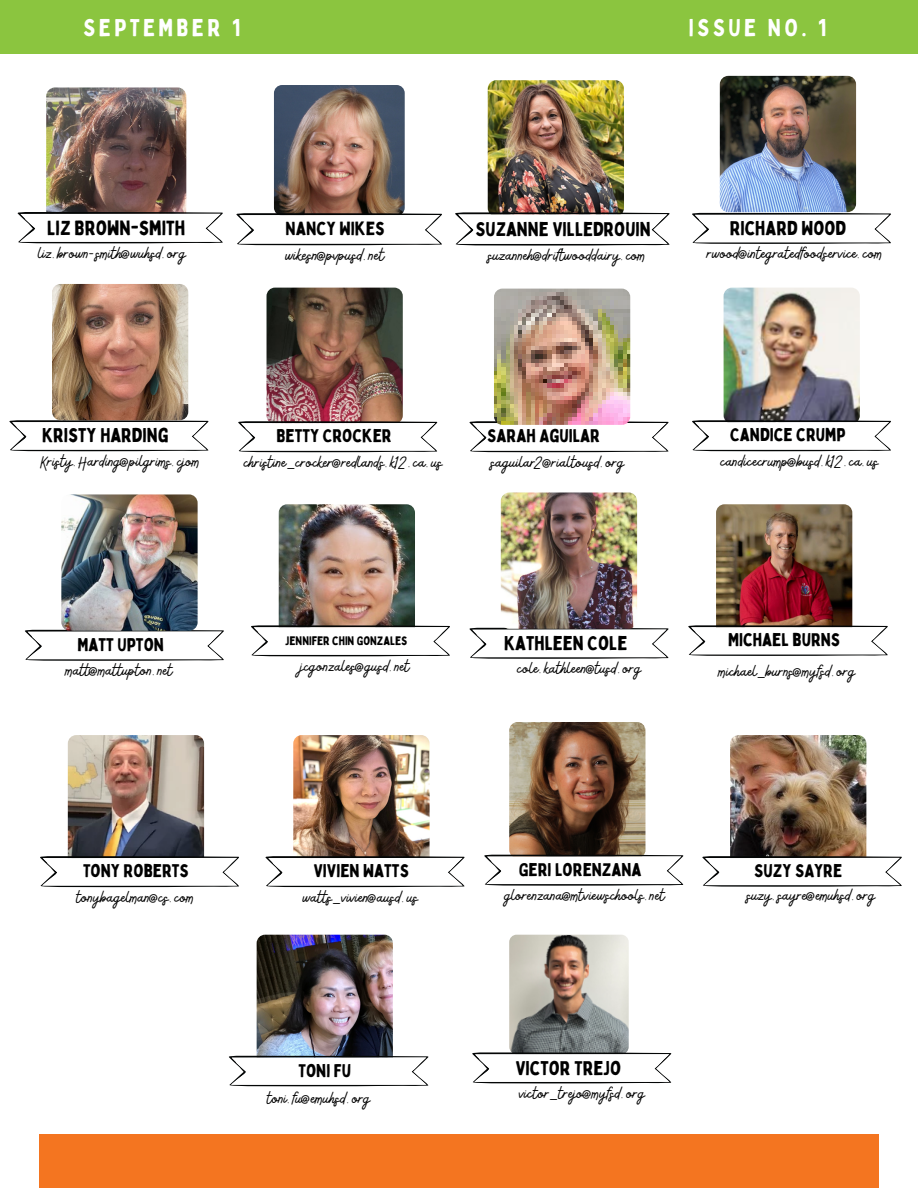
<style>
.page{position:relative;width:918px;height:1188px;background:#fff}
.page>*{position:absolute;margin:0;border:0;box-sizing:border-box;transform-origin:0 0}
.t1{font:24px "Bobby Jones";letter-spacing:.14em;color:#fff}
.t2{font:20.1px "Bobby Jones";color:#000}
.t3{font:19.5px "Bobby Jones";color:#000}
.t4{font:18.6px "Bellaboo";color:#000}
.t5{font:18.6px "Bobby Jones";color:#000}
.t6{font:18px "Bellaboo";color:#000}
.t7{font:18px "Bobby Jones";color:#000}
.t8{font:12px "Bobby Jones";color:#000}
</style>
<div class="page">
<div style="left:39px;top:1134px;width:840px;height:54px;background:#f47520"></div>
<div style="left:0;top:0;width:918px;height:54px;background:#8bc53f"></div>
<img style="left:46px;top:87px;width:140px;height:141px;border-radius:9px">
<svg style="left:17px;top:211px;width:206px;height:33px"></svg>
<img style="left:488px;top:80px;width:136px;height:137px;border-radius:8px">
<svg style="left:455px;top:211px;width:215px;height:35px"></svg>
<svg style="left:692px;top:212px;width:199px;height:32px"></svg>
<svg style="left:9px;top:419px;width:200px;height:33px"></svg>
<img style="left:724px;top:288px;width:136px;height:136px;border-radius:8px">
<svg style="left:692px;top:419px;width:199px;height:33px"></svg>
<img style="left:716px;top:504px;width:136px;height:137px;border-radius:8px">
<svg style="left:688px;top:624px;width:200px;height:32px"></svg>
<img style="left:68px;top:735px;width:136px;height:136px;border-radius:8px">
<svg style="left:40px;top:855px;width:199px;height:33px"></svg>
<img style="left:730px;top:735px;width:136px;height:136px;border-radius:8px">
<svg style="left:702px;top:855px;width:200px;height:32px"></svg>
<img style="left:257px;top:935px;width:136px;height:136px;border-radius:8px">
<svg style="left:229px;top:1055px;width:200px;height:32px"></svg>
<svg style="left:469px;top:627px;width:200px;height:32px"></svg>
<svg style="left:469px;top:420px;width:200px;height:33px"></svg>
<img style="left:267px;top:288px;width:136px;height:136px;border-radius:8px">
<svg style="left:238px;top:420px;width:200px;height:33px"></svg>
<img style="left:279px;top:504px;width:136px;height:137px;border-radius:8px">
<svg style="left:251px;top:624px;width:199px;height:33px"></svg>
<img style="left:293px;top:735px;width:137px;height:136px;border-radius:8px">
<svg style="left:265px;top:855px;width:200px;height:33px"></svg>
<svg style="left:25px;top:629px;width:199px;height:32px"></svg>
<img style="left:274px;top:85px;width:131px;height:131px;border-radius:8px">
<svg style="left:236px;top:212px;width:206px;height:34px"></svg>
<img style="left:501px;top:493px;width:136px;height:136px;border-radius:8px">
<img style="left:509px;top:935px;width:120px;height:119px;border-radius:7px">
<svg style="left:472px;top:1051px;width:200px;height:33px"></svg>
<img style="left:61px;top:494px;width:137px;height:137px;border-radius:8px">
<img style="left:509px;top:722px;width:136px;height:136px;border-radius:8px">
<svg style="left:484px;top:854px;width:200px;height:32px"></svg>
<img style="left:52px;top:284px;width:136px;height:136px;border-radius:8px">
<img style="left:720px;top:76px;width:136px;height:136px;border-radius:8px">
<img style="left:494px;top:289px;width:136px;height:136px;border-radius:8px">
<h1 class="t1" style="left:83px;top:13px;width:158px">SEPTEMBER 1</h1>
<h1 class="t1" style="left:689px;top:13px;width:139px">ISSUE NO. 1</h1>
<p class="t2" style="left:47px;top:215px;width:140px">LIZ BROWN-SMITH</p>
<p class="t3" style="left:476px;top:217px;width:177px">SUZANNE VILLEDROUIN</p>
<p class="t3" style="left:730px;top:216px;width:118px">RICHARD WOOD</p>
<p class="t5" style="left:286px;top:216px;width:101px">NANCY WIKES</p>
<p class="t4" style="left:285px;top:244px;width:101px">wikesn@pvpusd.net</p>
<p class="t6" style="left:38px;top:242px;width:150px">liz.brown-smith@wuhsd.org</p>
<p class="t6" style="left:488px;top:244px;width:159px">suzanneh@driftwooddairy.com</p>
<p class="t6" style="left:707px;top:242px;width:177px">rwood@integratedfoodservice.com</p>
<p class="t3" style="left:42px;top:423px;width:128px">KRISTY HARDING</p>
<p class="t6" style="left:41px;top:450px;width:160px">Kristy.Harding@pilgrims.cjom</p>
<p class="t7" style="left:276px;top:425px;width:117px">BETTY CROCKER</p>
<p class="t7" style="left:730px;top:424px;width:117px">CANDICE CRUMP</p>
<p class="t6" style="left:243px;top:451px;width:200px">christine_crocker@redlands.k12.ca.us</p>
<p class="t7" style="left:487px;top:425px;width:114px">SARAH AGUILAR</p>
<p class="t6" style="left:490px;top:451px;width:135px">saguilar2@rialtousd.org</p>
<p class="t6" style="left:720px;top:450px;width:160px">candicecrump@busd.k12.ca.us</p>
<p class="t7" style="left:78px;top:633px;width:88px">MATT UPTON</p>
<p class="t6" style="left:65px;top:659px;width:109px">matt@mattupton.net</p>
<p class="t8" style="left:285px;top:633px;width:124px">JENNIFER CHIN GONZALES</p>
<p class="t6" style="left:300px;top:655px;width:111px">jcgonzales@gusd.net</p>
<p class="t3" style="left:504px;top:631px;width:125px">KATHLEEN COLE</p>
<p class="t6" style="left:517px;top:657px;width:126px">cole.kathleen@tusd.org</p>
<p class="t7" style="left:728px;top:629px;width:114px">MICHAEL BURNS</p>
<p class="t6" style="left:718px;top:660px;width:138px">michael_burns@myfsd.org</p>
<p class="t7" style="left:83px;top:859px;width:107px">TONY ROBERTS</p>
<p class="t6" style="left:76px;top:886px;width:119px">tonybagelman@cs.com</p>
<p class="t7" style="left:314px;top:859px;width:97px">VIVIEN WATTS</p>
<p class="t6" style="left:302px;top:886px;width:117px">watts_vivien@ausd.us</p>
<p class="t7" style="left:298px;top:1059px;width:54px">TONI FU</p>
<p class="t6" style="left:267px;top:1087px;width:105px">toni.fu@emuhsd.org</p>
<p class="t7" style="left:519px;top:858px;width:124px">GERI LORENZANA</p>
<p class="t6" style="left:504px;top:884px;width:162px">glorenzana@mtviewschools.net</p>
<p class="t3" style="left:516px;top:1055px;width:107px">VICTOR TREJO</p>
<p class="t6" style="left:519px;top:1082px;width:128px">victor_trejo@myfsd.org</p>
<p class="t7" style="left:754px;top:859px;width:90px">SUZY SAYRE</p>
<p class="t6" style="left:746px;top:884px;width:130px">suzy.sayre@emuhsd.org</p>
</div>
